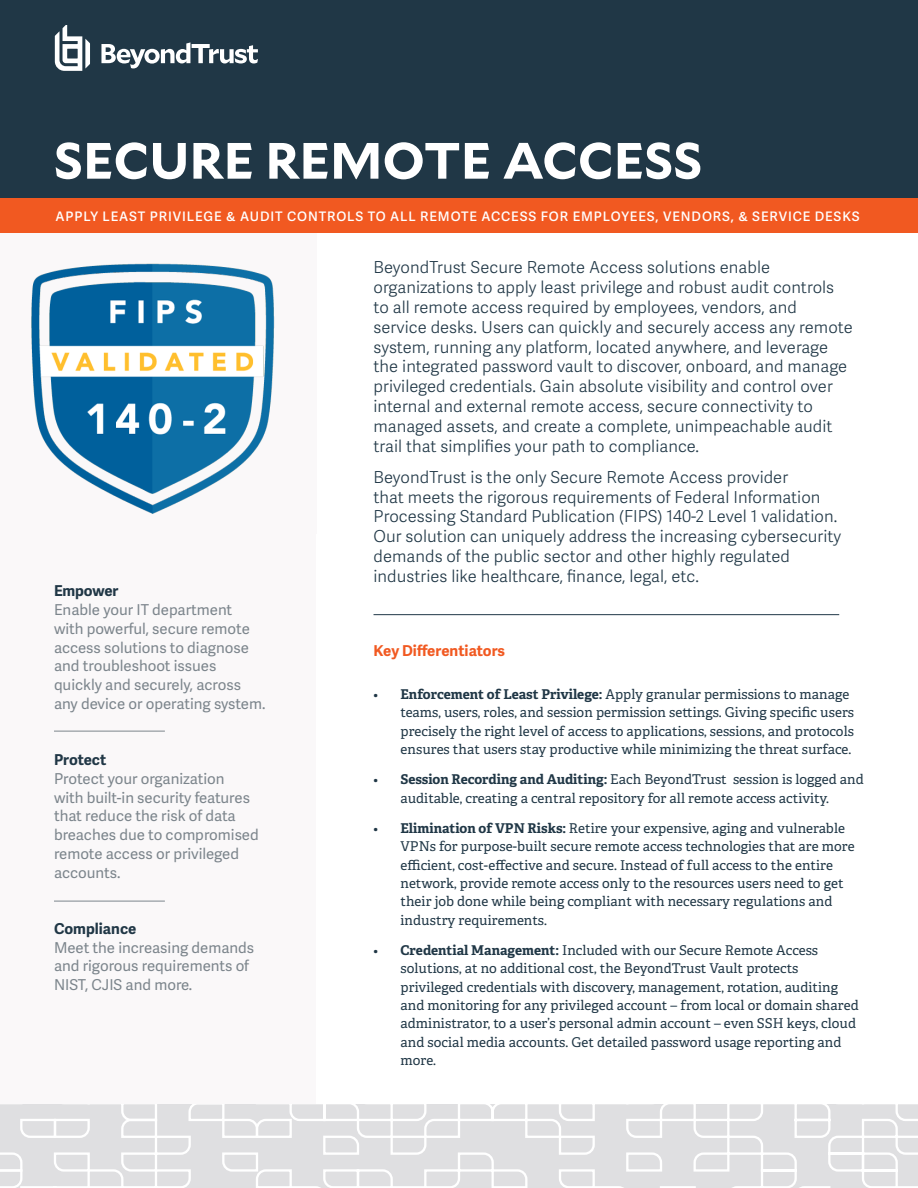
<style>
.page{position:relative;width:918px;height:1188px;background:#fff}
.page>*{position:absolute;margin:0;border:0;box-sizing:border-box;transform-origin:0 0}
.t1{font:700 51px "Mallory";color:#fff}
.t2{font:300 16.5px/19.8px "Adelle Sans";letter-spacing:.005em;color:#203746}
.t3{font:15px/18.8px "Adelle Sans";color:#7c858c}
.t4{font:700 15px "Adelle Sans";color:#203746}
.t5{font:700 15px "Adelle Sans";color:#f15921}
.t6{font:13.5px/18.3px "Adelle PE";letter-spacing:.005em;color:#203746}
.t7{font:600 13.2px "Adelle Sans";letter-spacing:.07em;color:#fff}
.s1{font-size:12.3px}
.s2{font-weight:700}
</style>
<div class="page">
<div style="left:0;top:233px;width:315px;height:889px;background:#faf8f9"></div>
<div style="left:0;top:197px;width:918px;height:36px;background:#f15921"></div>
<div style="left:0;top:0;width:918px;height:197px;background:#203746"></div>
<svg style="left:0;top:1118px;width:19px;height:70px"></svg>
<svg style="left:19px;top:1105px;width:899px;height:83px;background:#e3e3e4"></svg>
<hr style="left:374px;top:614px;width:465px;height:1px;background:#203746">
<hr style="left:54px;top:731px;width:111px;height:1px;background:#7c858c">
<hr style="left:54px;top:901px;width:111px;height:1px;background:#7c858c">
<svg style="left:101px;top:42px;width:157px;height:26px"></svg>
<svg style="left:55px;top:26px;width:35px;height:45px"></svg>
<img style="left:31px;top:263px;width:244px;height:251px">
<p class="t1" style="left:54px;top:122px;width:650px">SECURE REMOTE ACCESS</p>
<p class="t7" style="left:55px;top:207px;width:806px">APPLY LEAST PRIVILEGE &amp; AUDIT CONTROLS TO ALL REMOTE ACCESS FOR EMPLOYEES, VENDORS, &amp; SERVICE DESKS</p>
<p class="t4" style="left:54px;top:580px;width:66px">Empower</p>
<p class="t3" style="left:54px;top:600px;width:213px">Enable your IT department with powerful, secure remote access solutions to diagnose and troubleshoot issues quickly and securely, across any device or operating system.</p>
<p class="t4" style="left:54px;top:749px;width:54px">Protect</p>
<p class="t3" style="left:54px;top:769px;width:206px">Protect your organization<br>with built-in security features that reduce the risk of data breaches due to compromised remote access or privileged accounts.</p>
<p class="t4" style="left:54px;top:918px;width:84px">Compliance</p>
<p class="t3" style="left:54px;top:937px;width:202px">Meet the increasing demands and rigorous requirements of<br>NIST, CJIS and more.</p>
<p class="t2" style="left:374px;top:257px;width:481px">BeyondTrust Secure Remote Access solutions enable organizations to apply least privilege and robust audit controls to all remote access required by employees, vendors, and service desks. Users can quickly and securely access any remote system, running any platform, located anywhere, and leverage the integrated password vault to discover, onboard, and manage privileged credentials. Gain absolute visibility and control over internal and external remote access, secure connectivity to managed assets, and create a complete, unimpeachable audit trail that simplifies your path to compliance.</p>
<p class="t2" style="left:374px;top:467px;width:469px">BeyondTrust is the only Secure Remote Access provider<br>that meets the rigorous requirements of Federal Information Processing Standard Publication (FIPS) 140-2 Level 1 validation.<br>Our solution can uniquely address the increasing cybersecurity demands of the public sector and other highly regulated industries like healthcare, finance, legal, etc.</p>
<p class="t5" style="left:374px;top:639px;width:133px">Key Differentiators</p>
<p class="t6" style="left:401px;top:684px;width:455px;text-indent:-27px"><span class="s1">•</span> <span class="s2">Enforcement of Least Privilege:</span> Apply granular permissions to manage teams, users, roles, and session permission settings. Giving specific users precisely the right level of access to applications, sessions, and protocols ensures that users stay productive while minimizing the threat surface.</p>
<p class="t6" style="left:374px;top:770px;width:492px;text-align:center"><span class="s1">•</span> <span class="s2">Session Recording and Auditing:</span> Each BeyondTrust session is logged and auditable, creating a central repository for all remote access activity.</p>
<p class="t6" style="left:401px;top:818px;width:456px;text-indent:-27px"><span class="s1">•</span> <span class="s2">Elimination of VPN Risks:</span> Retire your expensive, aging and vulnerable VPNs for purpose-built secure remote access technologies that are more efficient, cost-effective and secure. Instead of full access to the entire network, provide remote access only to the resources users need to get their job done while being compliant with necessary regulations and industry requirements.</p>
<p class="t6" style="left:401px;top:940px;width:460px;text-indent:-27px"><span class="s1">•</span> <span class="s2">Credential Management:</span> Included with our Secure Remote Access solutions, at no additional cost, the BeyondTrust Vault protects privileged credentials with discovery, management, rotation, auditing and monitoring for any privileged account – from local or domain shared administrator, to a user’s personal admin account – even SSH keys, cloud and social media accounts. Get detailed password usage reporting and more.</p>
</div>
